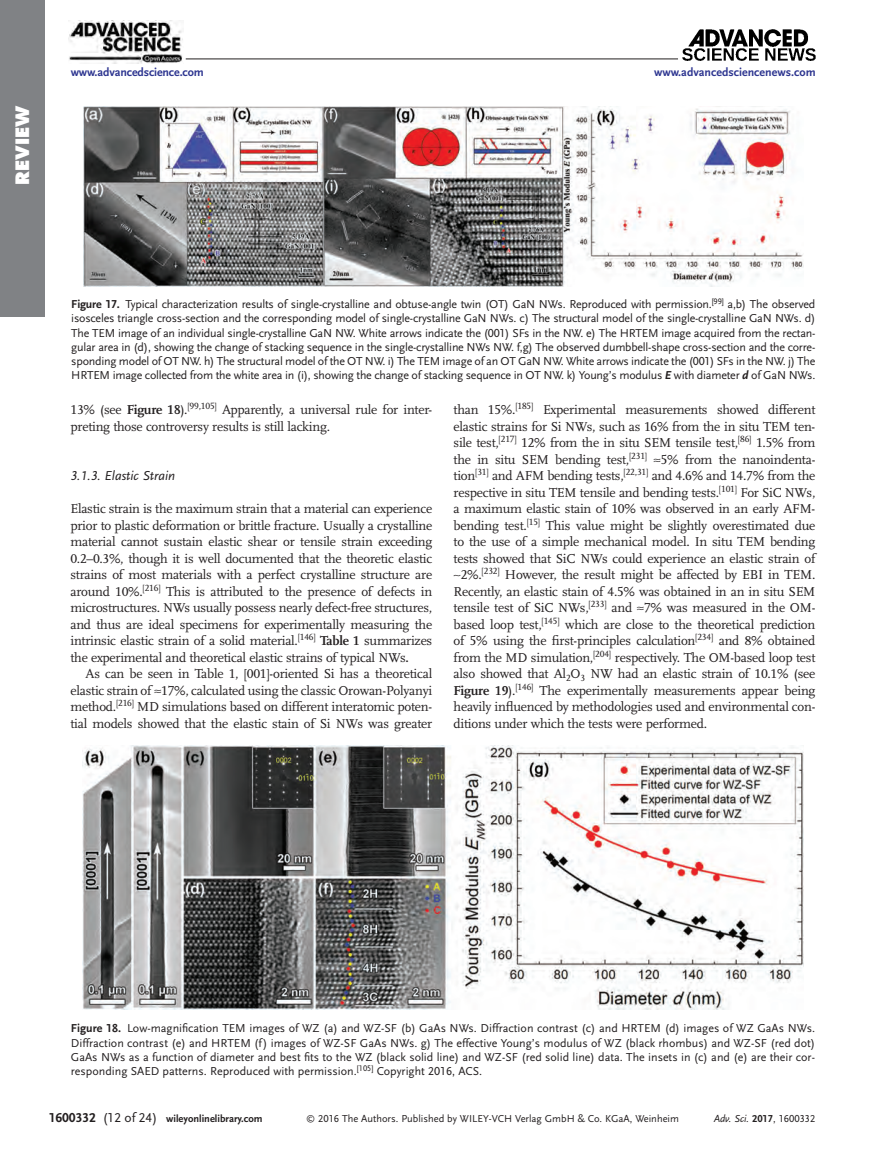
<style>
.page{position:relative;width:891px;height:1175px;background:#fff}
.page>*{position:absolute;margin:0;border:0;box-sizing:border-box;transform-origin:0 0}
.t1{font:800 18px "Futura";letter-spacing:.005em;color:#fff}
.t2{font:13.5px/16.5px "Scala LF";letter-spacing:-.02em;color:#231f20;text-align:justify}
.t3{font:italic 13.5px "Scala Sans LF";color:#231f20}
.t4{font:12px/14.2px "Scala Sans LF";letter-spacing:-.02em;color:#231f20;text-align:justify}
.t5{font:700 12px "Scala Sans LF";color:#2d3590}
.t6{font:10.5px "Scala Sans LF";color:#231f20}
.t7{font:700 10.5px "Scala Sans LF";color:#231f20}
.t8{font:italic 10.5px "Scala Sans LF";color:#231f20}
.s1{font-weight:700}
.s2{font-weight:700;font-style:italic}
.s3{font-size:13.5px}
.s4{font-weight:400;font-size:13.5px}
.s5{font-size:9px}
.s6{font-weight:700;font-style:normal}
.s7{font-style:normal}
</style>
<div class="page">
<div style="left:0;top:0;width:45px;height:317px;background:#808285"></div>
<img style="left:69px;top:21px;width:114px;height:43px">
<hr style="left:186px;top:59px;width:492px;height:1px;background:#231f20">
<img style="left:683px;top:30px;width:133px;height:30px">
<img style="left:83px;top:745px;width:720px;height:264px">
<img style="left:83px;top:107px;width:720px;height:179px">
<h1 class="t1" style="left:11px;top:185px;width:81px;rotate:-90deg">Review</h1>
<p class="t5" style="left:71px;top:65px;width:135px">www.advancedscience.com</p>
<p class="t5" style="left:654px;top:65px;width:163px">www.advancedsciencenews.com</p>
<p class="t4" style="left:71px;top:297px;width:746px"><span class="s1">Figure 17.</span> Typical characterization results of single-crystalline and obtuse-angle twin (OT) GaN NWs. Reproduced with permission.<sup>[99]</sup> a,b) The observed isosceles triangle cross-section and the corresponding model of single-crystalline GaN NWs. c) The structural model of the single-crystalline GaN NWs. d)<br>The TEM image of an individual single-crystalline GaN NW. White arrows indicate the (001) SFs in the NW. e) The HRTEM image acquired from the rectan&shy;gular area in (d), showing the change of stacking sequence in the single-crystalline NWs NW. f,g) The observed dumbbell-shape cross-section and the corre&shy;sponding model of OT NW. h) The structural model of the OT NW. i) The TEM image of an OT GaN NW. White arrows indicate the (001) SFs in the NW. j) The HRTEM image collected from the white area in (i), showing the change of stacking sequence in OT NW. k) Young’s modulus <span class="s2">E</span> with diameter <span class="s2">d</span> of GaN NWs.</p>
<p class="t2" style="left:71px;top:401px;width:363px">13% (see <span class="s1">Figure 18</span>).<sup>[99,105]</sup> Apparently, a universal rule for inter&shy;preting those controversy results is still lacking.</p>
<p class="t3" style="left:71px;top:468px;width:106px">3.1.3. Elastic Strain</p>
<p class="t2" style="left:71px;top:500px;width:363px">Elastic strain is the maximum strain that a material can experience prior to plastic deformation or brittle fracture. Usually a crystalline material cannot sustain elastic shear or tensile strain exceeding 0.2–0.3%, though it is well documented that the theoretic elastic strains of most materials with a perfect crystalline structure are around 10%.<sup>[216]</sup> This is attributed to the presence of defects in microstructures. NWs usually possess nearly defect-free structures, and thus are ideal specimens for experimentally measuring the intrinsic elastic strain of a solid material.<sup>[146]</sup> <span class="s1">Table 1</span> summarizes the experimental and theoretical elastic strains of typical NWs<span class="s1">.</span></p>
<p class="t2" style="left:71px;top:665px;width:363px;text-indent:15px">As can be seen in Table 1, [001]-oriented Si has a theoretical elastic strain of ≈17%, calculated using the classic Orowan-Polyanyi method.<sup>[216]</sup> MD simulations based on different interatomic poten&shy;tial models showed that the elastic stain of Si NWs was greater</p>
<p class="t2" style="left:454px;top:401px;width:363px">than 15%.<sup>[185]</sup> Experimental measurements showed different elastic strains for Si NWs, such as 16% from the in situ TEM ten&shy;sile test,<sup>[217]</sup> 12% from the in situ SEM tensile test,<sup>[86]</sup> 1.5% from the in situ SEM bending test,<sup>[231]</sup> ≈5% from the nanoindenta&shy;tion<sup>[31]</sup> and AFM bending tests,<sup>[22,31]</sup> and 4.6% and 14.7% from the respective in situ TEM tensile and bending tests.<sup>[101]</sup> For SiC NWs, a maximum elastic stain of 10% was observed in an early AFM&shy;bending test.<sup>[15]</sup> This value might be slightly overestimated due to the use of a simple mechanical model. In situ TEM bending tests showed that SiC NWs could experience an elastic strain of ∼2%.<sup>[232]</sup> However, the result might be affected by EBI in TEM.<br>Recently, an elastic stain of 4.5% was obtained in an in situ SEM tensile test of SiC NWs,<sup>[233]</sup> and ≈7% was measured in the OM&shy;based loop test,<sup>[145]</sup> which are close to the theoretical prediction of 5% using the first-principles calculation<sup>[234]</sup> and 8% obtained from the MD simulation,<sup>[204]</sup> respectively. The OM-based loop test also showed that Al<sub>2</sub>O<sub>3</sub> NW had an elastic strain of 10.1% (see <span class="s1">Figure 19</span>).<sup>[146]</sup> The experimentally measurements appear being heavily influenced by methodologies used and environmental con&shy;ditions under which the tests were performed.</p>
<p class="t4" style="left:71px;top:1021px;width:746px"><span class="s1">Figure 18.</span> Low-magnification TEM images of WZ (a) and WZ-SF (b) GaAs NWs. Diffraction contrast (c) and HRTEM (d) images of WZ GaAs NWs.<br>Diffraction contrast (e) and HRTEM (f) images of WZ-SF GaAs NWs. g) The effective Young’s modulus of WZ (black rhombus) and WZ-SF (red dot)<br>GaAs NWs as a function of diameter and best fits to the WZ (black solid line) and WZ-SF (red solid line) data. The insets in (c) and (e) are their cor&shy;responding SAED patterns. Reproduced with permission.<sup>[105]</sup> Copyright 2016, ACS.</p>
<p class="t7" style="left:49px;top:1113px;width:216px"><span class="s3">1600332</span> <span class="s4">(12 of 24)</span> wileyonlinelibrary.com</p>
<p class="t6" style="left:306px;top:1113px;width:374px"><span class="s5">©</span> 2016 The Authors. Published by WILEY-VCH Verlag GmbH &amp; Co. KGaA, Weinheim</p>
<p class="t8" style="left:714px;top:1113px;width:103px">Adv. Sci. <span class="s6">2017</span><span class="s7">, 1600332</span></p>
</div>
